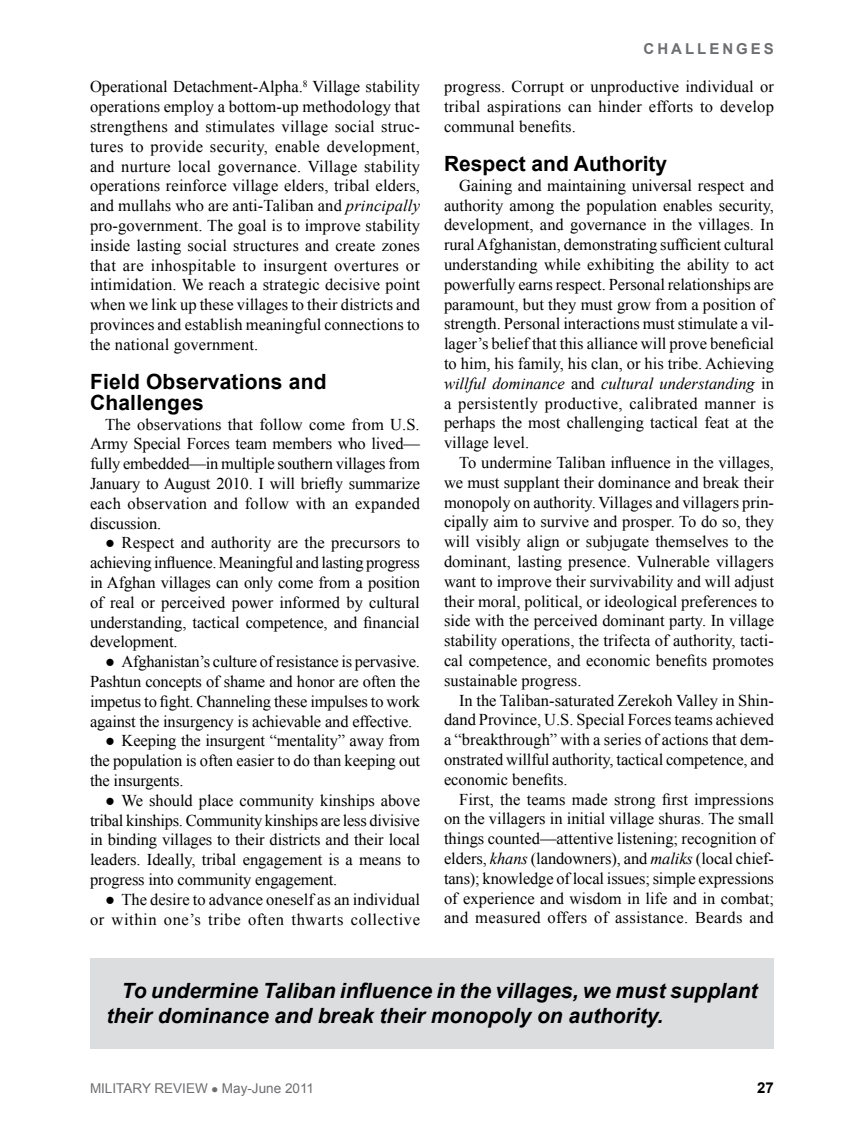
<style>
.page{position:relative;width:864px;height:1134px;background:#fff}
.page>*{position:absolute;margin:0;border:0;box-sizing:border-box;transform-origin:0 0}
.fob{font:italic 700 21px/25.2px "Arial";color:#000}
.subhead{font:700 21px/21px "Arial";letter-spacing:.01em;color:#000}
.fob-2{font:16.5px/19.8px "Times New Roman";color:#000;text-align:justify}
.fob_Bullet{font:16.5px/19.8px "Times New Roman";letter-spacing:-.005em;color:#000;text-align:justify}
.fob_Bullet-2{font:16.5px/19.8px "Times New Roman";letter-spacing:.02em;color:#000;text-align:right}
.RUNNINGHEAD{font:700 15px "Arial";letter-spacing:.2em;color:#6d6e71}
.subhead-2{font:700 15px "Arial";color:#000}
.subhead-3{font:13.5px "Arial";color:#6d6e71}
.s1{font-style:italic}
</style>
<div class="page">
<div style="left:90px;top:958px;width:684px;height:90px;background:#dcddde"></div>
<p class="fob-2" style="left:90px;top:77px;width:332px">Operational Detachment-Alpha.<sup>8</sup> Village stability operations employ a bottom-up methodology that strengthens and stimulates village social struc&shy;tures to provide security, enable development, and nurture local governance. Village stability operations reinforce village elders, tribal elders, and mullahs who are anti-Taliban and <span class="s1">principally </span>pro-government. The goal is to improve stability inside lasting social structures and create zones that are inhospitable to insurgent overtures or intimidation. We reach a strategic decisive point when we link up these villages to their districts and provinces and establish meaningful connections to the national government.</p>
<p class="subhead" style="left:90px;top:372px;width:238px">Field Observations and<br>Challenges</p>
<p class="fob-2" style="left:90px;top:414px;width:332px;text-indent:15px">The observations that follow come from U.S.<br>Army Special Forces team members who lived— fully embedded—in multiple southern villages from January to August 2010. I will briefly summarize each observation and follow with an expanded discussion.</p>
<p class="fob_Bullet" style="left:90px;top:533px;width:332px;text-indent:15px">● Respect and authority are the precursors to achieving influence. Meaningful and lasting progress in Afghan villages can only come from a position of real or perceived power informed by cultural understanding, tactical competence, and financial development.</p>
<p class="fob_Bullet" style="left:90px;top:652px;width:332px;text-indent:15px">● Afghanistan’s culture of resistance is pervasive.<br>Pashtun concepts of shame and honor are often the impetus to fight. Channeling these impulses to work against the insurgency is achievable and effective.</p>
<p class="fob_Bullet" style="left:90px;top:731px;width:332px;text-indent:15px">● Keeping the insurgent “mentality” away from the population is often easier to do than keeping out the insurgents.</p>
<p class="fob_Bullet" style="left:90px;top:790px;width:332px;text-indent:15px">● We should place community kinships above tribal kinships. Community kinships are less divisive in binding villages to their districts and their local leaders. Ideally, tribal engagement is a means to progress into community engagement.</p>
<p class="fob_Bullet-2" style="left:90px;top:889px;width:332px">● The desire to advance oneself as an individual or within one’s tribe often thwarts collective</p>
<p class="RUNNINGHEAD" style="left:644px;top:39px;width:132px">CHALLENGES</p>
<p class="fob_Bullet" style="left:444px;top:77px;width:332px">progress. Corrupt or unproductive individual or tribal aspirations can hinder efforts to develop communal benefits.</p>
<p class="subhead" style="left:444px;top:154px;width:225px">Respect and Authority</p>
<p class="fob-2" style="left:444px;top:175px;width:332px;text-indent:15px">Gaining and maintaining universal respect and authority among the population enables security, development, and governance in the villages. In rural Afghanistan, demonstrating sufficient cultural understanding while exhibiting the ability to act powerfully earns respect. Personal relationships are paramount, but they must grow from a position of strength. Personal interactions must stimulate a vil&shy;lager’s belief that this alliance will prove beneficial to him, his family, his clan, or his tribe. Achieving <span class="s1">willful dominance</span> and <span class="s1">cultural understanding</span> in a persistently productive, calibrated manner is perhaps the most challenging tactical feat at the village level.</p>
<p class="fob-2" style="left:444px;top:452px;width:332px;text-indent:15px">To undermine Taliban influence in the villages, we must supplant their dominance and break their monopoly on authority. Villages and villagers prin&shy;cipally aim to survive and prosper. To do so, they will visibly align or subjugate themselves to the dominant, lasting presence. Vulnerable villagers want to improve their survivability and will adjust their moral, political, or ideological preferences to side with the perceived dominant party. In village stability operations, the trifecta of authority, tacti&shy;cal competence, and economic benefits promotes sustainable progress.</p>
<p class="fob-2" style="left:444px;top:690px;width:332px;text-indent:15px">In the Taliban-saturated Zerekoh Valley in Shin&shy;dand Province, U.S. Special Forces teams achieved a “breakthrough” with a series of actions that dem&shy;onstrated willful authority, tactical competence, and economic benefits.</p>
<p class="fob-2" style="left:444px;top:789px;width:332px;text-indent:15px">First, the teams made strong first impressions on the villagers in initial village shuras. The small things counted—attentive listening; recognition of elders, <span class="s1">khans</span> (landowners), and <span class="s1">maliks</span> (local chief&shy;tans); knowledge of local issues; simple expressions of experience and wisdom in life and in combat; and measured offers of assistance. Beards and</p>
<p class="fob" style="left:106px;top:979px;width:653px;text-indent:15px">To undermine Taliban influence in the villages, we must supplant their dominance and break their monopoly on authority.</p>
<p class="subhead-3" style="left:90px;top:1080px;width:226px">MILITARY REVIEW ● May-June 2011</p>
<p class="subhead-2" style="left:757px;top:1078px;width:18px">27</p>
</div>
